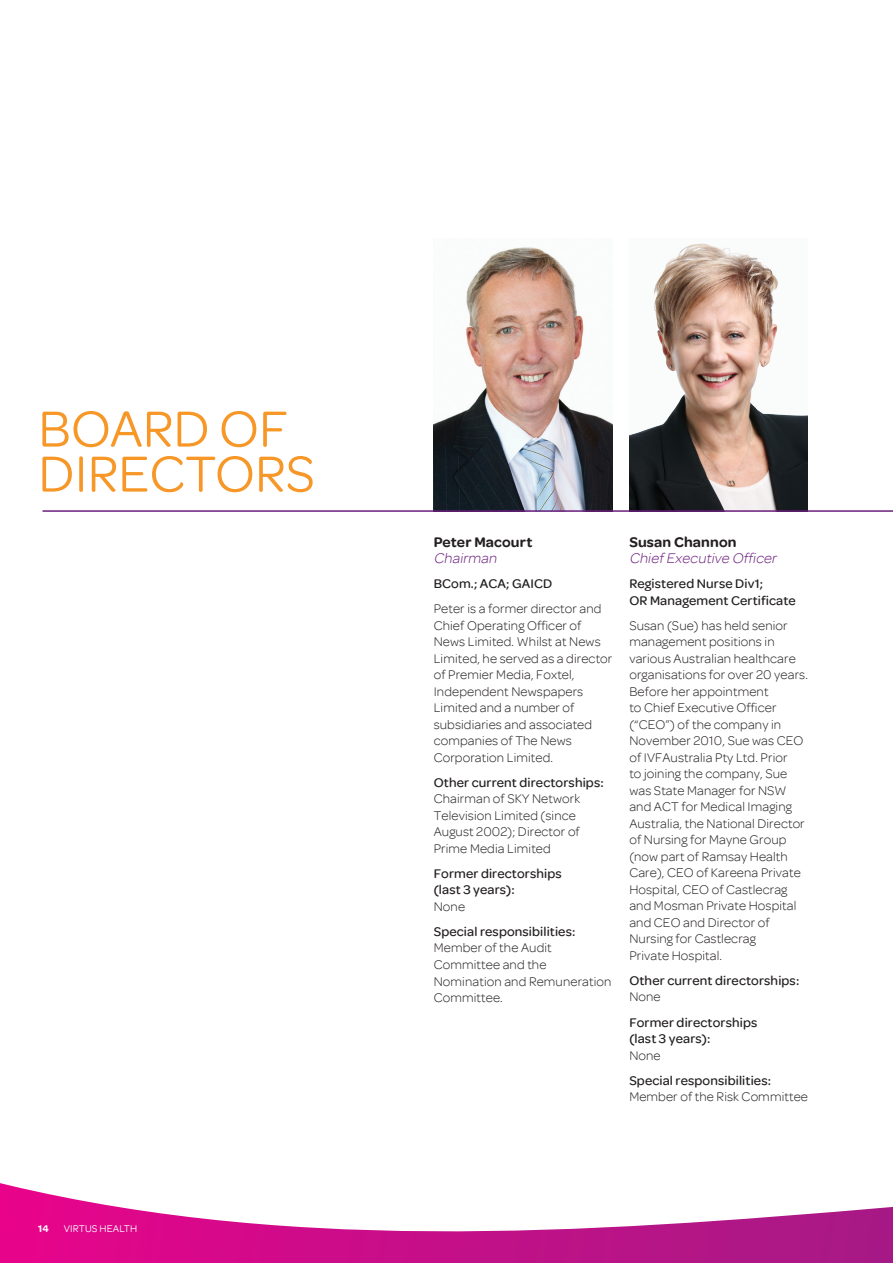
<style>
.page{position:relative;width:893px;height:1263px;background:#fff}
.page>*{position:absolute;margin:0;border:0;box-sizing:border-box;transform-origin:0 0}
.t1{font:54px/45px "Omnes";color:#f79727}
.Position{font:italic 300 15px "Omnes";color:#6b1f7e}
.Name_name{font:600 15px "Omnes";letter-spacing:.01em;color:#231f20}
.Bio_copy{font:300 13.5px/16.5px "Omnes";letter-spacing:.01em;color:#231f20}
.Bio_copy-2{font:500 13.5px/16.5px "Omnes";letter-spacing:.01em;color:#231f20}
.t2{font:10.5px "Omnes";letter-spacing:.01em;color:#fff}
.t3{font:600 10.5px "Omnes";color:#fff}
</style>
<div class="page">
<svg style="left:0;top:1183px;width:893px;height:80px"></svg>
<img style="left:434px;top:247px;width:178px;height:263px">
<div style="left:629px;top:238px;width:179px;height:274px;background:#fafbfb"></div>
<img style="left:629px;top:244px;width:179px;height:266px">
<hr style="left:43px;top:510px;width:850px;height:2px;background:#6b1f7e">
<h1 class="t1" style="left:38px;top:406px;width:278px">BOARD OF<br>DIRECTORS</h1>
<p class="t3" style="left:38px;top:1222px;width:12px">14</p>
<p class="t2" style="left:64px;top:1223px;width:75px">VIRTUS HEALTH</p>
<p class="Name_name" style="left:434px;top:533px;width:100px">Peter Macourt</p>
<p class="Position" style="left:434px;top:550px;width:67px">Chairman</p>
<p class="Bio_copy-2" style="left:434px;top:576px;width:120px">BCom.; ACA; GAICD</p>
<p class="Bio_copy" style="left:434px;top:601px;width:180px">Peter is a former director and<br>Chief Operating Officer of<br>News Limited. Whilst at News<br>Limited, he served as a director of Premier Media, Foxtel,<br>Independent Newspapers<br>Limited and a number of subsidiaries and associated companies of The News<br>Corporation Limited.</p>
<p class="Bio_copy-2" style="left:434px;top:774px;width:171px">Other current directorships:</p>
<p class="Bio_copy" style="left:434px;top:791px;width:148px">Chairman of SKY Network<br>Television Limited (since<br>August 2002); Director of<br>Prime Media Limited</p>
<p class="Bio_copy-2" style="left:434px;top:865px;width:129px">Former directorships (last 3 years):</p>
<p class="Bio_copy" style="left:434px;top:898px;width:33px">None</p>
<p class="Bio_copy-2" style="left:434px;top:923px;width:143px">Special responsibilities:</p>
<p class="Bio_copy" style="left:434px;top:940px;width:179px">Member of the Audit<br>Committee and the<br>Nomination and Remuneration<br>Committee.</p>
<p class="Name_name" style="left:629px;top:533px;width:109px">Susan Channon</p>
<p class="Position" style="left:629px;top:550px;width:151px">Chief Executive Officer</p>
<p class="Bio_copy-2" style="left:629px;top:576px;width:168px">Registered Nurse Div1;<br>OR Management Certificate</p>
<p class="Bio_copy" style="left:629px;top:617px;width:180px">Susan (Sue) has held senior management positions in various Australian healthcare organisations for over 20 years.<br>Before her appointment<br>to Chief Executive Officer (“CEO”) of the company in<br>November 2010, Sue was CEO of IVFAustralia Pty Ltd. Prior<br>to joining the company, Sue was State Manager for NSW and ACT for Medical Imaging<br>Australia, the National Director of Nursing for Mayne Group (now part of Ramsay Health<br>Care), CEO of Kareena Private<br>Hospital, CEO of Castlecrag and Mosman Private Hospital and CEO and Director of<br>Nursing for Castlecrag<br>Private Hospital.</p>
<p class="Bio_copy-2" style="left:629px;top:972px;width:171px">Other current directorships:</p>
<p class="Bio_copy" style="left:629px;top:989px;width:33px">None</p>
<p class="Bio_copy-2" style="left:629px;top:1014px;width:129px">Former directorships (last 3 years):</p>
<p class="Bio_copy" style="left:629px;top:1047px;width:33px">None</p>
<p class="Bio_copy-2" style="left:629px;top:1072px;width:143px">Special responsibilities:</p>
<p class="Bio_copy" style="left:629px;top:1088px;width:180px">Member of the Risk Committee</p>
</div>
